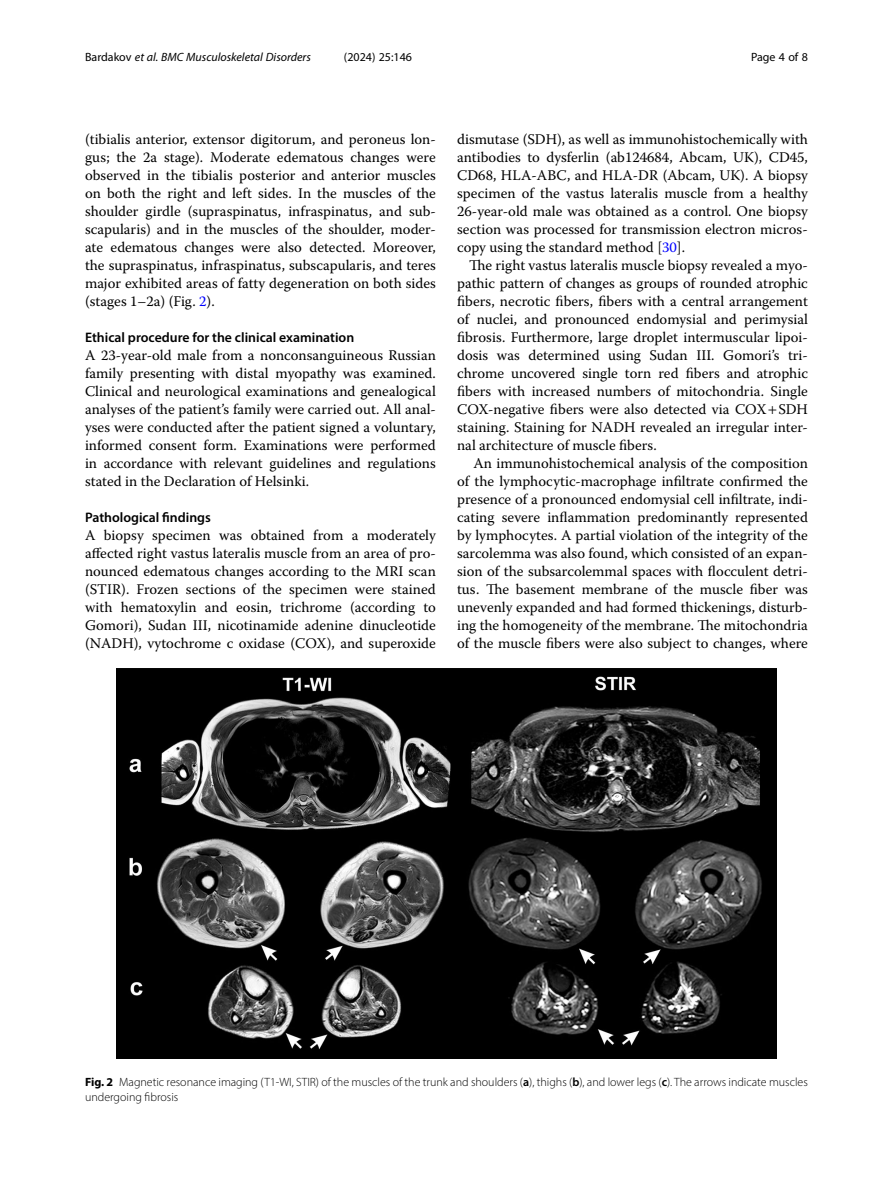
<style>
.page{position:relative;width:893px;height:1191px;background:#fff}
.page>*{position:absolute;margin:0;border:0;box-sizing:border-box;transform-origin:0 0}
.Body_Text_Indent{font:14.7px/18px "Warnock Pro";color:#000;text-align:justify}
.Body_Text{font:14.7px/18px "Warnock Pro";color:#000;text-align:justify}
.Head_2{font:600 13.8px "Myriad Pro";color:#000}
.Figure_Caption{font:300 12px/15px "Myriad Pro";color:#000}
.t1{font:italic 12px "Myriad Pro";color:#000}
.t2{font:12px "Myriad Pro";color:#000}
.s1{font-style:normal}
.s2{color:#00f}
.s3{font-weight:700}
.s4{font-weight:600}
</style>
<div class="page">
<img style="left:117px;top:669px;width:659px;height:390px">
<p class="t1" style="left:85px;top:50px;width:227px"><span class="s1">Bardakov</span> et al. BMC Musculoskeletal Disorders</p>
<p class="t2" style="left:344px;top:50px;width:70px">(2024) 25:146</p>
<p class="t2" style="left:751px;top:50px;width:58px">Page 4 of 8</p>
<p class="Body_Text_Indent" style="left:85px;top:130px;width:352px">(tibialis anterior, extensor digitorum, and peroneus lon&shy;gus; the 2a stage). Moderate edematous changes were observed in the tibialis posterior and anterior muscles on both the right and left sides. In the muscles of the shoulder girdle (supraspinatus, infraspinatus, and sub&shy;scapularis) and in the muscles of the shoulder, moder&shy;ate edematous changes were also detected. Moreover, the supraspinatus, infraspinatus, subscapularis, and teres major exhibited areas of fatty degeneration on both sides (stages 1–2a) (Fig. <span class="s2">2</span>).</p>
<p class="Head_2" style="left:85px;top:329px;width:271px">Ethical procedure for the clinical examination</p>
<p class="Body_Text" style="left:85px;top:346px;width:352px">A 23-year-old male from a nonconsanguineous Russian family presenting with distal myopathy was examined.<br>Clinical and neurological examinations and genealogical analyses of the patient’s family were carried out. All anal&shy;yses were conducted after the patient signed a voluntary, informed consent form. Examinations were performed in accordance with relevant guidelines and regulations stated in the Declaration of Helsinki.</p>
<p class="Head_2" style="left:85px;top:509px;width:127px">Pathological findings</p>
<p class="Body_Text" style="left:85px;top:526px;width:352px">A biopsy specimen was obtained from a moderately affected right vastus lateralis muscle from an area of pro&shy;nounced edematous changes according to the MRI scan (STIR). Frozen sections of the specimen were stained with hematoxylin and eosin, trichrome (according to Gomori), Sudan III, nicotinamide adenine dinucleotide (NADH), vytochrome c oxidase (COX), and superoxide</p>
<p class="Body_Text" style="left:457px;top:130px;width:352px">dismutase (SDH), as well as immunohistochemically with antibodies to dysferlin (ab124684, Abcam, UK), CD45, CD68, HLA-ABC, and HLA-DR (Abcam, UK). A biopsy specimen of the vastus lateralis muscle from a healthy 26-year-old male was obtained as a control. One biopsy section was processed for transmission electron micros&shy;copy using the standard method [<span class="s2">30</span>].</p>
<p class="Body_Text_Indent" style="left:457px;top:256px;width:352px;text-indent:12px">The right vastus lateralis muscle biopsy revealed a myo&shy;pathic pattern of changes as groups of rounded atrophic fibers, necrotic fibers, fibers with a central arrangement of nuclei, and pronounced endomysial and perimysial fibrosis. Furthermore, large droplet intermuscular lipoi&shy;dosis was determined using Sudan III. Gomori’s tri&shy;chrome uncovered single torn red fibers and atrophic fibers with increased numbers of mitochondria. Single COX-negative fibers were also detected via COX SDH staining. Staining for NADH revealed an irregular inter&shy;nal architecture of muscle fibers.</p>
<p class="Body_Text_Indent" style="left:457px;top:454px;width:352px;text-indent:16px">An immunohistochemical analysis of the composition of the lymphocytic-macrophage infiltrate confirmed the presence of a pronounced endomysial cell infiltrate, indi&shy;cating severe inflammation predominantly represented by lymphocytes. A partial violation of the integrity of the sarcolemma was also found, which consisted of an expan&shy;sion of the subsarcolemmal spaces with flocculent detri&shy;tus. The basement membrane of the muscle fiber was unevenly expanded and had formed thickenings, disturb&shy;ing the homogeneity of the membrane. The mitochondria of the muscle fibers were also subject to changes, where</p>
<p class="Figure_Caption" style="left:85px;top:1074px;width:724px"><span class="s3">Fig. 2</span> Magnetic resonance imaging (T1-WI, STIR) of the muscles of the trunk and shoulders (<span class="s4">a</span>), thighs (<span class="s4">b</span>), and lower legs (<span class="s4">c</span>). The arrows indicate muscles undergoing fibrosis</p>
</div>
